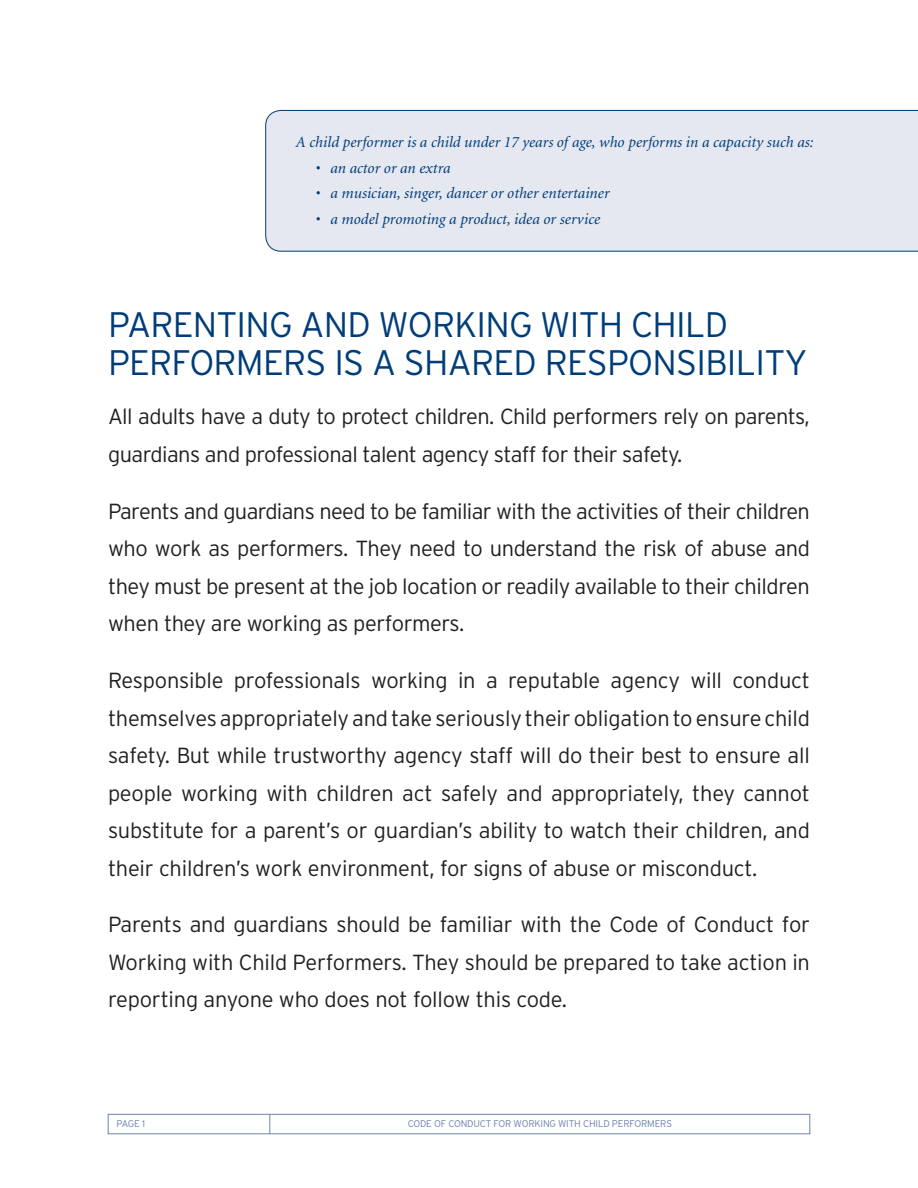
<style>
.page{position:relative;width:918px;height:1188px;background:#fff}
.page>*{position:absolute;margin:0;border:0;box-sizing:border-box;transform-origin:0 0}
.t1{font:300 35.4px/38.8px "Interstate";letter-spacing:-.02em;color:#003d78}
.t2{font:300 21.9px/37.5px "Interstate";letter-spacing:-.02em;color:#231f20;text-align:justify}
.t3{font:italic 15.75px "Minion";color:#003d78}
.t4{font:300 9.75px "Interstate";letter-spacing:-.02em;color:#6c83af}
</style>
<div class="page">
<svg style="left:270px;top:1116px;width:1px;height:16px"></svg>
<div style="left:108px;top:1114px;width:702px;height:20px;border:1px solid #6c83af"></div>
<div style="left:265px;top:110px;width:653px;height:141px;background:#e5e7f1"></div>
<p class="t3" style="left:296px;top:135px;width:519px">A child performer is a child under 17 years of age, who performs in a capacity such as:</p>
<p class="t3" style="left:315px;top:160px;width:137px">• an actor or an extra</p>
<p class="t3" style="left:315px;top:186px;width:296px">• a musician, singer, dancer or other entertainer</p>
<p class="t3" style="left:315px;top:211px;width:286px">• a model promoting a product, idea or service</p>
<h1 class="t1" style="left:108px;top:304px;width:701px">Parenting and Working with Child<br>Performers is a Shared Responsibility</h1>
<p class="t2" style="left:108px;top:398px;width:703px">All adults have a duty to protect children. Child performers rely on parents, guardians and professional talent agency staff for their safety.</p>
<p class="t2" style="left:108px;top:492px;width:704px">Parents and guardians need to be familiar with the activities of their children who work as performers. They need to understand the risk of abuse and they must be present at the job location or readily available to their children when they are working as performers.</p>
<p class="t2" style="left:108px;top:661px;width:704px">Responsible professionals working in a reputable agency will conduct themselves appropriately and take seriously their obligation to ensure child safety. But while trustworthy agency staff will do their best to ensure all people working with children act safely and appropriately, they cannot substitute for a parent’s or guardian’s ability to watch their children, and their children’s work environment, for signs of abuse or misconduct.</p>
<p class="t2" style="left:108px;top:906px;width:704px">Parents and guardians should be familiar with the Code of Conduct for Working with Child Performers. They should be prepared to take action in reporting anyone who does not follow this code.</p>
<p class="t4" style="left:117px;top:1118px;width:30px">page 1</p>
<p class="t4" style="left:408px;top:1118px;width:121px">Code of Conduct for WORKING</p>
<p class="t4" style="left:558px;top:1118px;width:14px">WITH</p>
<p class="t4" style="left:583px;top:1118px;width:12px">CHILD</p>
<p class="t4" style="left:612px;top:1118px;width:13px">PERFORMERS</p>
</div>
